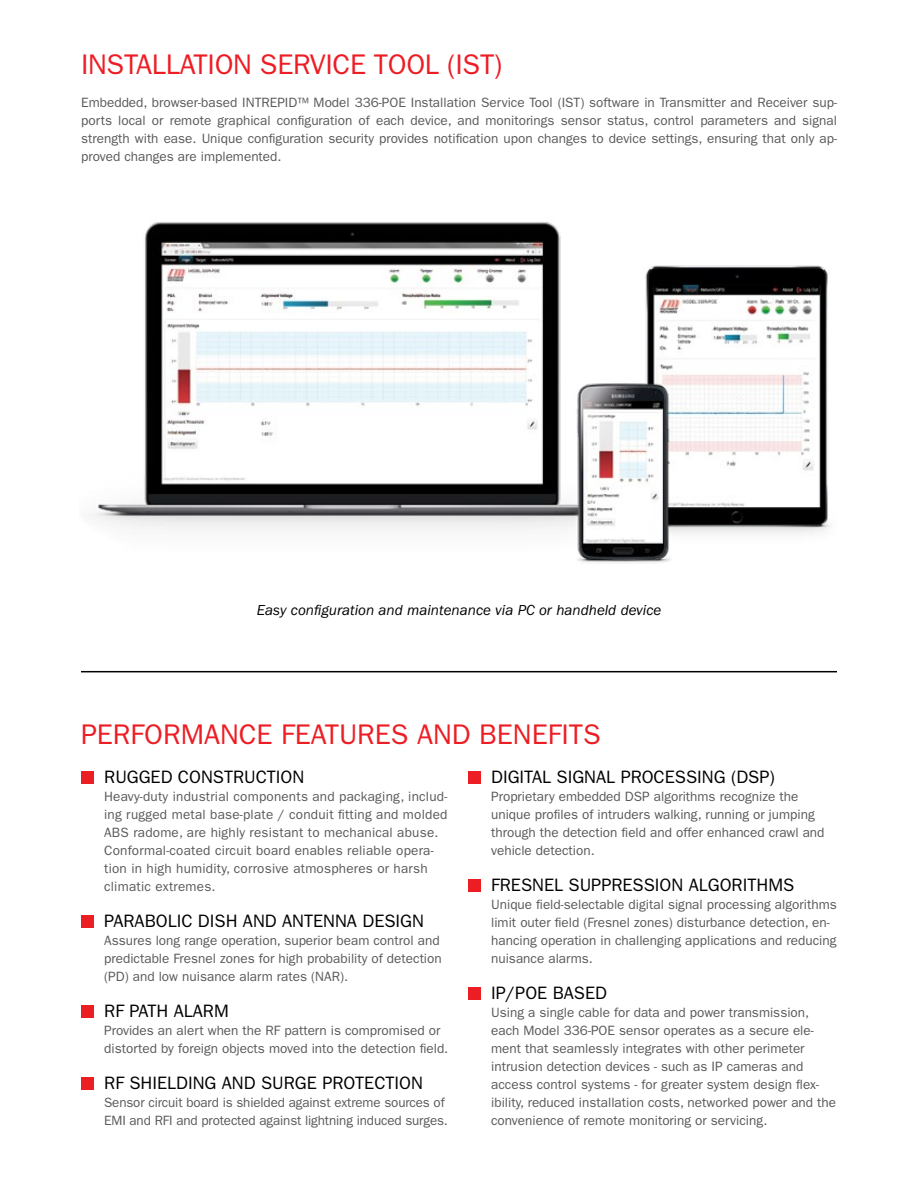
<style>
.page{position:relative;width:918px;height:1188px;background:#fff}
.page>*{position:absolute;margin:0;border:0;box-sizing:border-box;transform-origin:0 0}
.t1{font:28.5px "ITC Franklin Gothic Std";color:#ed1d24}
.t2{font:18px "ITC Franklin Gothic Std";color:#000}
.t3{font:italic 15px "ITC Franklin Gothic Std";color:#000}
.t4{font:13.5px/18px "ITC Franklin Gothic Std";color:#58595b}
</style>
<div class="page">
<div style="left:81px;top:771px;width:12px;height:12px;background:#ed1d24"></div>
<div style="left:81px;top:915px;width:12px;height:12px;background:#ed1d24"></div>
<div style="left:81px;top:1005px;width:12px;height:12px;background:#ed1d24"></div>
<div style="left:81px;top:1077px;width:12px;height:12px;background:#ed1d24"></div>
<div style="left:468px;top:771px;width:12px;height:12px;background:#ed1d24"></div>
<div style="left:468px;top:879px;width:12px;height:12px;background:#ed1d24"></div>
<div style="left:468px;top:987px;width:12px;height:12px;background:#ed1d24"></div>
<hr style="left:81px;top:671px;width:756px;height:1px;background:#000">
<img style="left:88px;top:222px;width:742px;height:341px">
<h1 class="t1" style="left:81px;top:48px;width:423px">INSTALLATION SERVICE TOOL (IST)</h1>
<p class="t4" style="left:81px;top:94px;width:757px;text-align:justify">Embedded, browser-based INTREPID™ Model 336-POE Installation Service Tool (IST) software in Transmitter and Receiver sup&shy;ports local or remote graphical configuration of each device, and monitorings sensor status, control parameters and signal strength with ease. Unique configuration security provides notification upon changes to device settings, ensuring that only ap&shy;proved changes are implemented.</p>
<p class="t3" style="left:257px;top:602px;width:406px">Easy configuration and maintenance via PC or handheld device</p>
<h1 class="t1" style="left:81px;top:718px;width:521px">PERFORMANCE FEATURES AND BENEFITS</h1>
<h2 class="t2" style="left:104px;top:767px;width:202px">RUGGED CONSTRUCTION</h2>
<p class="t4" style="left:104px;top:788px;width:345px">Heavy-duty industrial components and packaging, includ&shy;ing rugged metal base-plate / conduit fitting and molded ABS radome, are highly resistant to mechanical abuse.<br>Conformal-coated circuit board enables reliable opera&shy;tion in high humidity, corrosive atmospheres or harsh climatic extremes.</p>
<h2 class="t2" style="left:104px;top:911px;width:321px">PARABOLIC DISH AND ANTENNA DESIGN</h2>
<p class="t4" style="left:104px;top:932px;width:339px">Assures long range operation, superior beam control and predictable Fresnel zones for high probability of detection (PD) and low nuisance alarm rates (NAR).</p>
<h2 class="t2" style="left:104px;top:1001px;width:126px">RF PATH ALARM</h2>
<p class="t4" style="left:104px;top:1022px;width:346px">Provides an alert when the RF pattern is compromised or distorted by foreign objects moved into the detection field.</p>
<h2 class="t2" style="left:104px;top:1073px;width:320px">RF SHIELDING AND SURGE PROTECTION</h2>
<p class="t4" style="left:104px;top:1094px;width:345px">Sensor circuit board is shielded against extreme sources of<br>EMI and RFI and protected against lightning induced surges.</p>
<h2 class="t2" style="left:491px;top:767px;width:285px">DIGITAL SIGNAL PROCESSING (DSP)</h2>
<p class="t4" style="left:491px;top:788px;width:335px">Proprietary embedded DSP algorithms recognize the unique profiles of intruders walking, running or jumping through the detection field and offer enhanced crawl and vehicle detection.</p>
<h2 class="t2" style="left:491px;top:875px;width:305px">FRESNEL SUPPRESSION ALGORITHMS</h2>
<p class="t4" style="left:491px;top:896px;width:347px">Unique field-selectable digital signal processing algorithms limit outer field (Fresnel zones) disturbance detection, en&shy;hancing operation in challenging applications and reducing nuisance alarms.</p>
<h2 class="t2" style="left:491px;top:983px;width:117px">IP/POE BASED</h2>
<p class="t4" style="left:491px;top:1004px;width:346px">Using a single cable for data and power transmission, each Model 336-POE sensor operates as a secure ele&shy;ment that seamlessly integrates with other perimeter intrusion detection devices - such as IP cameras and access control systems - for greater system design flex&shy;ibility, reduced installation costs, networked power and the convenience of remote monitoring or servicing.</p>
</div>
